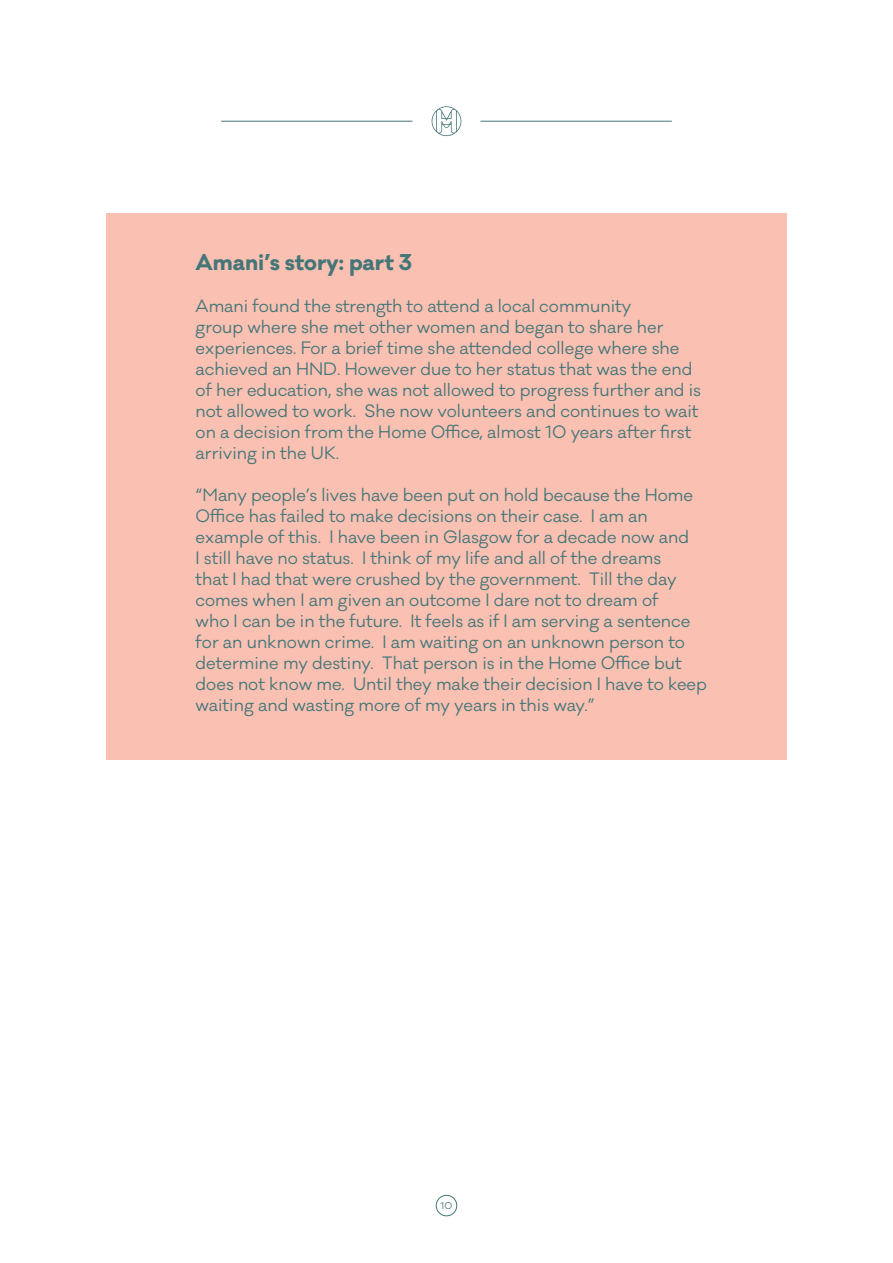
<style>
.page{position:relative;width:893px;height:1263px;background:#fff}
.page>*{position:absolute;margin:0;border:0;box-sizing:border-box;transform-origin:0 0}
.t1{font:700 21px "Galano Classic";color:#447678}
.t2{font:16.5px/21px "Galano Classic";color:#447678}
.t3{font:9px "Galano Classic";color:#447678}
</style>
<div class="page">
<div style="left:436px;top:1195px;width:21px;height:21px;border:1px solid #447678;border-radius:50%"></div>
<div style="left:106px;top:213px;width:681px;height:546px;background:#fac1b3"></div>
<hr style="left:221px;top:121px;width:191px;height:1px;background:#447678">
<hr style="left:480px;top:121px;width:192px;height:1px;background:#447678">
<svg style="left:432px;top:106px;width:29px;height:30px"></svg>
<p class="t1" style="left:196px;top:248px;width:218px">Amani’s story: part 3</p>
<p class="t2" style="left:196px;top:296px;width:507px">Amani found the strength to attend a local community<br>group where she met other women and began to share her experiences. For a brief time she attended college where she achieved an HND. However due to her status that was the end of her education, she was not allowed to progress further and is not allowed to work. She now volunteers and continues to wait on a decision from the Home Office, almost 10 years after first arriving in the UK.</p>
<p class="t2" style="left:196px;top:485px;width:513px">“Many people’s lives have been put on hold because the Home Office has failed to make decisions on their case. I am an example of this. I have been in Glasgow for a decade now and<br>I still have no status. I think of my life and all of the dreams<br>that I had that were crushed by the government. Till the day comes when I am given an outcome I dare not to dream of<br>who I can be in the future. It feels as if I am serving a sentence for an unknown crime. I am waiting on an unknown person to determine my destiny. That person is in the Home Office but does not know me. Until they make their decision I have to keep waiting and wasting more of my years in this way.”</p>
<p class="t3" style="left:441px;top:1199px;width:13px">10</p>
</div>
